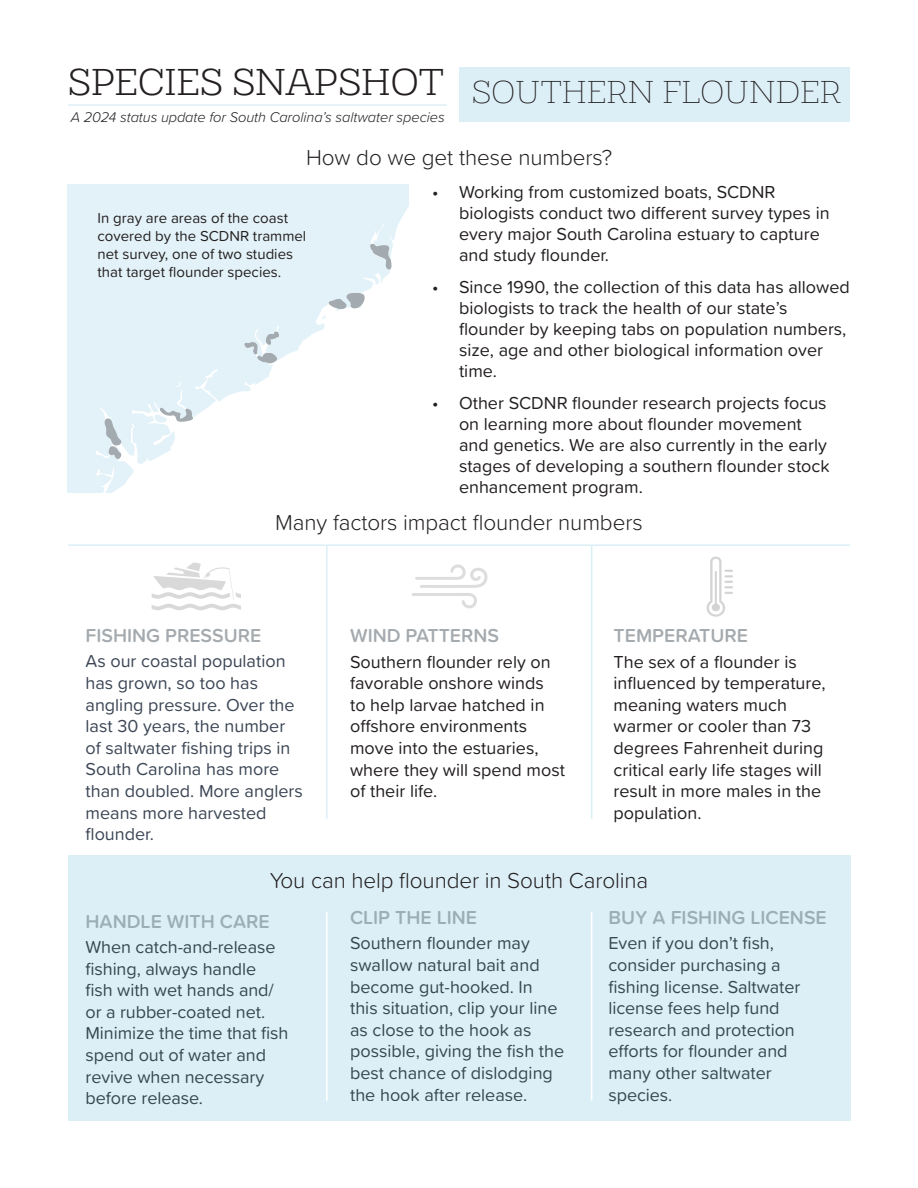
<style>
.page{position:relative;width:918px;height:1188px;background:#fff}
.page>*{position:absolute;margin:0;border:0;box-sizing:border-box;transform-origin:0 0}
.t1{font:300 37.2px "Rothwood";letter-spacing:-.02em;color:#231f20}
.t2{font:100 31.5px "Rothwood";letter-spacing:-.02em;color:#231f20}
.Body_Infograph{font:300 22.5px "Proxima Soft";letter-spacing:-.005em;color:#231f20}
.t3{font:600 19.5px "Proxima Soft";color:#a5aaaf}
.t4{font:18px/21.6px "Proxima Soft";color:#231f20}
.t5{font:18px/21.6px "Proxima Soft";color:#3c4655}
.t6{font:15px/18px "Proxima Soft";color:#231f20}
.Body_Copy{font:italic 300 14.55px "Proxima Soft";letter-spacing:-.005em;color:#231f20}
</style>
<div class="page">
<div style="left:68px;top:855px;width:782px;height:265px;background:#dceff7"></div>
<svg style="left:68px;top:184px;width:340px;height:309px;fill:#e3f2f8"></svg>
<svg style="left:105px;top:418px;width:17px;height:64px"></svg>
<svg style="left:154px;top:406px;width:40px;height:21px"></svg>
<svg style="left:244px;top:330px;width:36px;height:34px"></svg>
<svg style="left:322px;top:243px;width:71px;height:76px"></svg>
<hr style="left:326px;top:912px;width:2px;height:189px;background:#fff">
<hr style="left:591px;top:912px;width:1px;height:189px;background:#fff">
<svg style="left:152px;top:563px;width:88px;height:47px"></svg>
<img style="left:706px;top:557px;width:27px;height:59px">
<hr style="left:326px;top:545px;width:2px;height:274px;background:#dceff7">
<hr style="left:591px;top:545px;width:1px;height:274px;background:#dceff7">
<hr style="left:68px;top:544px;width:782px;height:2px;background:#dceff7">
<div style="left:459px;top:68px;width:391px;height:54px;background:#dceff7"></div>
<hr style="left:68px;top:104px;width:379px;height:2px;background:#dceff7">
<svg style="left:412px;top:564px;width:76px;height:45px"></svg>
<h1 class="t1" style="left:68px;top:58px;width:378px">SPECIES SNAPSHOT</h1>
<p class="Body_Copy" style="left:71px;top:106px;width:375px">A 2024 status update for South Carolina’s saltwater species</p>
<h1 class="t2" style="left:471px;top:72px;width:372px">SOUTHERN FLOUNDER</h1>
<p class="Body_Infograph" style="left:306px;top:140px;width:308px">How do we get these numbers?</p>
<p class="t6" style="left:98px;top:208px;width:210px">In gray are areas of the coast covered by the SCDNR trammel net survey, one of two studies that target flounder species.</p>
<p class="t4" style="left:459px;top:181px;width:372px;line-height:21px;text-indent:-27px">• Working from customized boats, SCDNR biologists conduct two different survey types in every major South Carolina estuary to capture and study flounder.</p>
<p class="t4" style="left:459px;top:276px;width:392px;line-height:21px;text-indent:-27px">• Since 1990, the collection of this data has allowed biologists to track the health of our state’s flounder by keeping tabs on population numbers, size, age and other biological information over time.</p>
<p class="t4" style="left:459px;top:392px;width:372px;line-height:21px;text-indent:-27px">• Other SCDNR flounder research projects focus on learning more about flounder movement and genetics. We are also currently in the early stages of developing a southern flounder stock enhancement program.</p>
<p class="Body_Infograph" style="left:275px;top:505px;width:369px">Many factors impact flounder numbers</p>
<p class="t3" style="left:86px;top:621px;width:177px">FISHING PRESSURE</p>
<p class="t5" style="left:86px;top:650px;width:219px">As our coastal population has grown, so too has angling pressure. Over the last 30 years, the number of saltwater fishing trips in<br>South Carolina has more than doubled. More anglers means more harvested flounder.</p>
<p class="t3" style="left:350px;top:621px;width:151px">WIND PATTERNS</p>
<p class="t4" style="left:350px;top:650px;width:217px">Southern flounder rely on favorable onshore winds<br>to help larvae hatched in offshore environments move into the estuaries, where they will spend most of their life.</p>
<p class="t3" style="left:614px;top:621px;width:136px">TEMPERATURE</p>
<p class="t4" style="left:614px;top:650px;width:214px">The sex of a flounder is influenced by temperature, meaning waters much warmer or cooler than 73 degrees Fahrenheit during critical early life stages will result in more males in the population.</p>
<p class="Body_Infograph" style="left:270px;top:864px;width:380px">You can help flounder in South Carolina</p>
<p class="t3" style="left:86px;top:906px;width:186px">HANDLE WITH CARE</p>
<p class="t5" style="left:86px;top:935px;width:204px">When catch-and-release fishing, always handle<br>fish with wet hands and/ or a rubber-coated net.<br>Minimize the time that fish spend out of water and revive when necessary before release.</p>
<p class="t3" style="left:350px;top:903px;width:129px">CLIP THE LINE</p>
<p class="t5" style="left:350px;top:932px;width:216px">Southern flounder may swallow natural bait and become gut-hooked. In this situation, clip your line as close to the hook as possible, giving the fish the best chance of dislodging the hook after release.</p>
<p class="t3" style="left:608px;top:903px;width:220px">BUY A FISHING LICENSE</p>
<p class="t5" style="left:608px;top:932px;width:193px">Even if you don’t fish, consider purchasing a fishing license. Saltwater license fees help fund research and protection efforts for flounder and many other saltwater species.</p>
</div>
